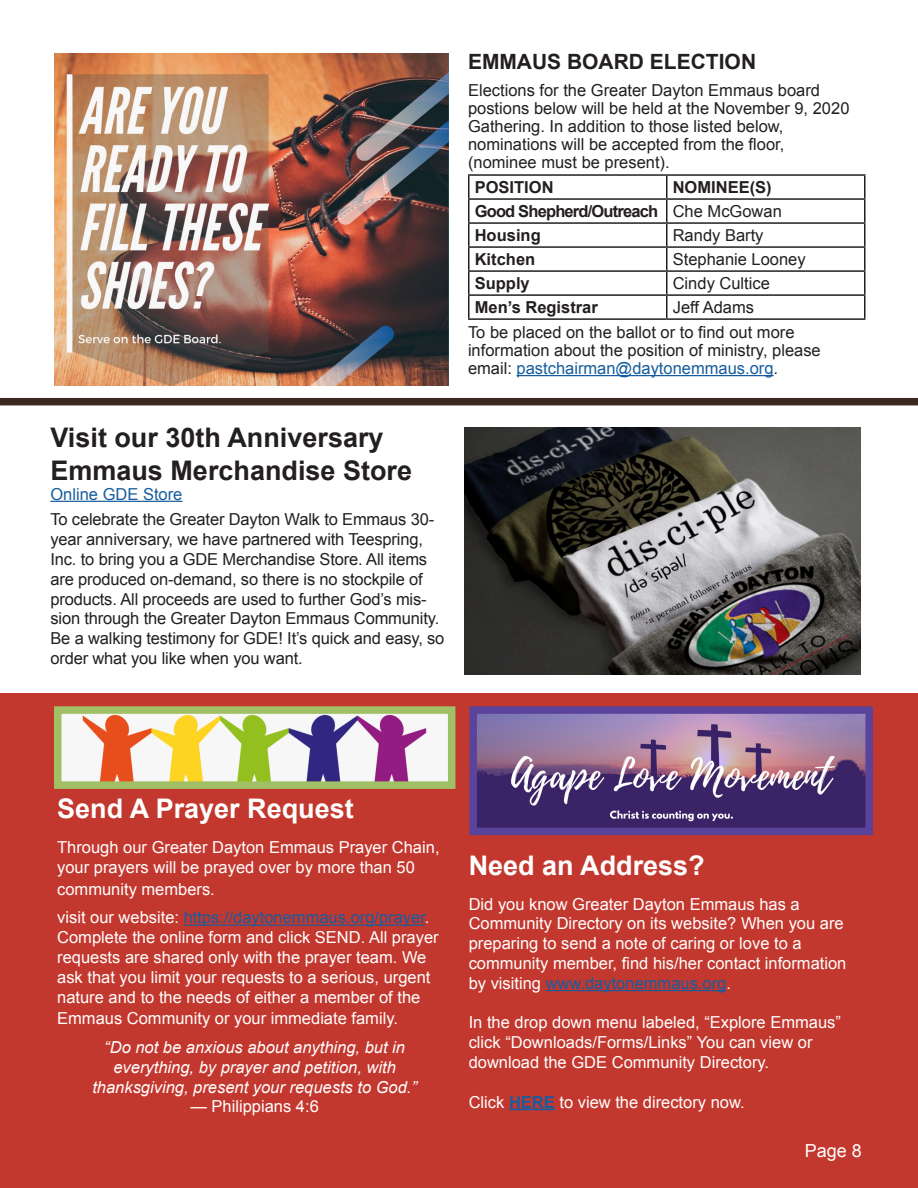
<style>
.page{position:relative;width:918px;height:1188px;background:#fff}
.page>*{position:absolute;margin:0;border:0;box-sizing:border-box;transform-origin:0 0}
.t1{font:700 27px "Arial";color:#231f20}
.t2{font:700 27px "Arial";color:#fff}
.t3{font:700 21px "Arial";color:#231f20}
.t4{font:18px "Arial";color:#fff}
.t5{font:16.5px/19.8px "Arial";color:#231f20}
.t6{font:16.5px/19.8px "Arial";color:#fff}
.t7{font:italic 16.5px "Arial";color:#fff}
.t8{font:16.5px "Arial";color:#175d9e}
.t9{font:700 16.5px "Arial";color:#231f20}
.t10{font:700 16.5px "Arial";letter-spacing:-.05em;color:#231f20}
.s1{color:#175d9e}
.s2{color:#fff}
.s3{font-weight:700;color:#175d9e}
</style>
<div class="page">
<div style="left:0;top:693px;width:918px;height:495px;background:#c3382e"></div>
<img style="left:478px;top:715px;width:386px;height:111px">
<div style="left:469px;top:706px;width:404px;height:129px;border:8px solid #5a439b"></div>
<hr style="left:184px;top:925px;width:241px;height:1px;background:#175d9e">
<img style="left:63px;top:715px;width:383px;height:65px">
<div style="left:54px;top:706px;width:401px;height:83px;border:8px solid #a1c065"></div>
<hr style="left:546px;top:990px;width:180px;height:1px;background:#175d9e">
<hr style="left:509px;top:1109px;width:46px;height:1px;background:#175d9e">
<hr style="left:517px;top:375px;width:257px;height:1px;background:#175d9e">
<hr style="left:468px;top:174px;width:199px;height:2px;background:#231f20">
<hr style="left:468px;top:176px;width:2px;height:22px;background:#231f20">
<hr style="left:667px;top:174px;width:199px;height:2px;background:#231f20">
<hr style="left:666px;top:176px;width:2px;height:22px;background:#231f20">
<hr style="left:864px;top:176px;width:2px;height:22px;background:#231f20">
<hr style="left:468px;top:198px;width:199px;height:2px;background:#231f20">
<hr style="left:468px;top:200px;width:2px;height:22px;background:#231f20">
<hr style="left:667px;top:198px;width:199px;height:2px;background:#231f20">
<hr style="left:666px;top:200px;width:2px;height:22px;background:#231f20">
<hr style="left:864px;top:200px;width:2px;height:22px;background:#231f20">
<hr style="left:468px;top:222px;width:199px;height:2px;background:#231f20">
<hr style="left:468px;top:224px;width:2px;height:22px;background:#231f20">
<hr style="left:667px;top:222px;width:199px;height:2px;background:#231f20">
<hr style="left:666px;top:224px;width:2px;height:22px;background:#231f20">
<hr style="left:864px;top:224px;width:2px;height:22px;background:#231f20">
<hr style="left:468px;top:246px;width:199px;height:2px;background:#231f20">
<hr style="left:468px;top:248px;width:2px;height:22px;background:#231f20">
<hr style="left:667px;top:246px;width:199px;height:2px;background:#231f20">
<hr style="left:666px;top:248px;width:2px;height:22px;background:#231f20">
<hr style="left:864px;top:248px;width:2px;height:22px;background:#231f20">
<hr style="left:468px;top:270px;width:199px;height:2px;background:#231f20">
<hr style="left:468px;top:272px;width:2px;height:22px;background:#231f20">
<hr style="left:667px;top:270px;width:199px;height:2px;background:#231f20">
<hr style="left:666px;top:272px;width:2px;height:22px;background:#231f20">
<hr style="left:864px;top:272px;width:2px;height:22px;background:#231f20">
<hr style="left:468px;top:294px;width:199px;height:2px;background:#231f20">
<hr style="left:468px;top:296px;width:2px;height:22px;background:#231f20">
<hr style="left:667px;top:294px;width:199px;height:2px;background:#231f20">
<hr style="left:666px;top:296px;width:2px;height:22px;background:#231f20">
<hr style="left:864px;top:296px;width:2px;height:22px;background:#231f20">
<hr style="left:468px;top:318px;width:199px;height:2px;background:#231f20">
<hr style="left:667px;top:318px;width:199px;height:2px;background:#231f20">
<img style="left:54px;top:54px;width:395px;height:331px">
<img style="left:464px;top:428px;width:396px;height:247px">
<hr style="left:50px;top:501px;width:133px;height:1px;background:#175d9e">
<div style="left:0;top:398px;width:918px;height:7px;background:#3c2922"></div>
<p class="t1" style="left:50px;top:420px;width:335px">Visit our 30th Anniversary</p>
<p class="t1" style="left:50px;top:452px;width:363px">Emmaus Merchandise Store</p>
<p class="t8" style="left:50px;top:483px;width:134px">Online GDE Store</p>
<p class="t5" style="left:50px;top:510px;width:395px">To celebrate the Greater Dayton Walk to Emmaus 30- year anniversary, we have partnered with Teespring, Inc. to bring you a GDE Merchandise Store. All items are produced on-demand, so there is no stockpile of products. All proceeds are used to further God’s mis&shy;sion through the Greater Dayton Emmaus Community.<br>Be a walking testimony for GDE! It’s quick and easy, so order what you like when you want.</p>
<p class="t3" style="left:468px;top:48px;width:290px">EMMAUS BOARD ELECTION</p>
<p class="t5" style="left:468px;top:81px;width:354px">Elections for the Greater Dayton Emmaus board</p>
<p class="t5" style="left:468px;top:100px;width:383px;line-height:18px">postions below will be held at the November 9, 2020<br>Gathering. In addition to those listed below,</p>
<p class="t5" style="left:468px;top:135px;width:318px">nominations will be accepted from the floor,</p>
<p class="t5" style="left:468px;top:153px;width:203px">(nominee must be present).</p>
<p class="t9" style="left:475px;top:176px;width:80px">POSITION</p>
<p class="t9" style="left:673px;top:176px;width:100px">NOMINEE(S)</p>
<p class="t10" style="left:475px;top:200px;width:185px">Good Shepherd/Outreach</p>
<p class="t5" style="left:673px;top:202px;width:111px">Che McGowan</p>
<p class="t9" style="left:475px;top:224px;width:67px">Housing</p>
<p class="t5" style="left:673px;top:226px;width:92px">Randy Barty</p>
<p class="t9" style="left:475px;top:248px;width:62px">Kitchen</p>
<p class="t5" style="left:673px;top:250px;width:135px">Stephanie Looney</p>
<p class="t9" style="left:475px;top:272px;width:57px">Supply</p>
<p class="t5" style="left:673px;top:274px;width:99px">Cindy Cultice</p>
<p class="t9" style="left:475px;top:296px;width:125px">Men’s Registrar</p>
<p class="t5" style="left:673px;top:298px;width:83px">Jeff Adams</p>
<p class="t5" style="left:468px;top:322px;width:328px">To be placed on the ballot or to find out more</p>
<p class="t5" style="left:468px;top:341px;width:354px;line-height:18px">information about the position of ministry, please email: <span class="s1">pastchairman@daytonemmaus.org</span>.</p>
<p class="t2" style="left:57px;top:791px;width:298px">Send A Prayer Request</p>
<p class="t6" style="left:57px;top:838px;width:384px">Through our Greater Dayton Emmaus Prayer Chain, your prayers will be prayed over by more than 50</p>
<p class="t6" style="left:57px;top:879px;width:159px">community members.</p>
<p class="t8" style="left:57px;top:907px;width:374px"><span class="s2">visit our website:</span> https://daytonemmaus.org/prayer<span class="s2">.</span></p>
<p class="t6" style="left:57px;top:928px;width:383px">Complete the online form and click SEND. All prayer requests are shared only with the prayer team. We ask that you limit your requests to a serious, urgent nature and to the needs of either a member of the</p>
<p class="t6" style="left:57px;top:1009px;width:342px">Emmaus Community or your immediate family.</p>
<p class="t7" style="left:104px;top:1037px;width:302px">“Do not be anxious about anything, but in</p>
<p class="t7" style="left:113px;top:1056px;width:284px">everything, by prayer and petition, with</p>
<p class="t7" style="left:92px;top:1076px;width:326px">thanksgiving, present your requests to God.”</p>
<p class="t6" style="left:191px;top:1097px;width:130px">— Philippians 4:6</p>
<p class="t2" style="left:469px;top:848px;width:238px">Need an Address?</p>
<p class="t6" style="left:469px;top:894px;width:333px">Did you know Greater Dayton Emmaus has a</p>
<p class="t6" style="left:469px;top:914px;width:377px">Community Directory on its website? When you are preparing to send a note of caring or love to a</p>
<p class="t6" style="left:469px;top:954px;width:379px">community member, find his/her contact information by visiting <span class="s1">www.daytonemmaus.org</span>.</p>
<p class="t6" style="left:469px;top:1013px;width:374px">In the drop down menu labeled, “Explore Emmaus” click “Downloads/Forms/Links” You can view or</p>
<p class="t6" style="left:469px;top:1053px;width:302px">download the GDE Community Directory.</p>
<p class="t6" style="left:469px;top:1092px;width:278px">Click <span class="s3">HERE</span> to view the directory now.</p>
<p class="t4" style="left:805px;top:1139px;width:59px">Page 8</p>
</div>
